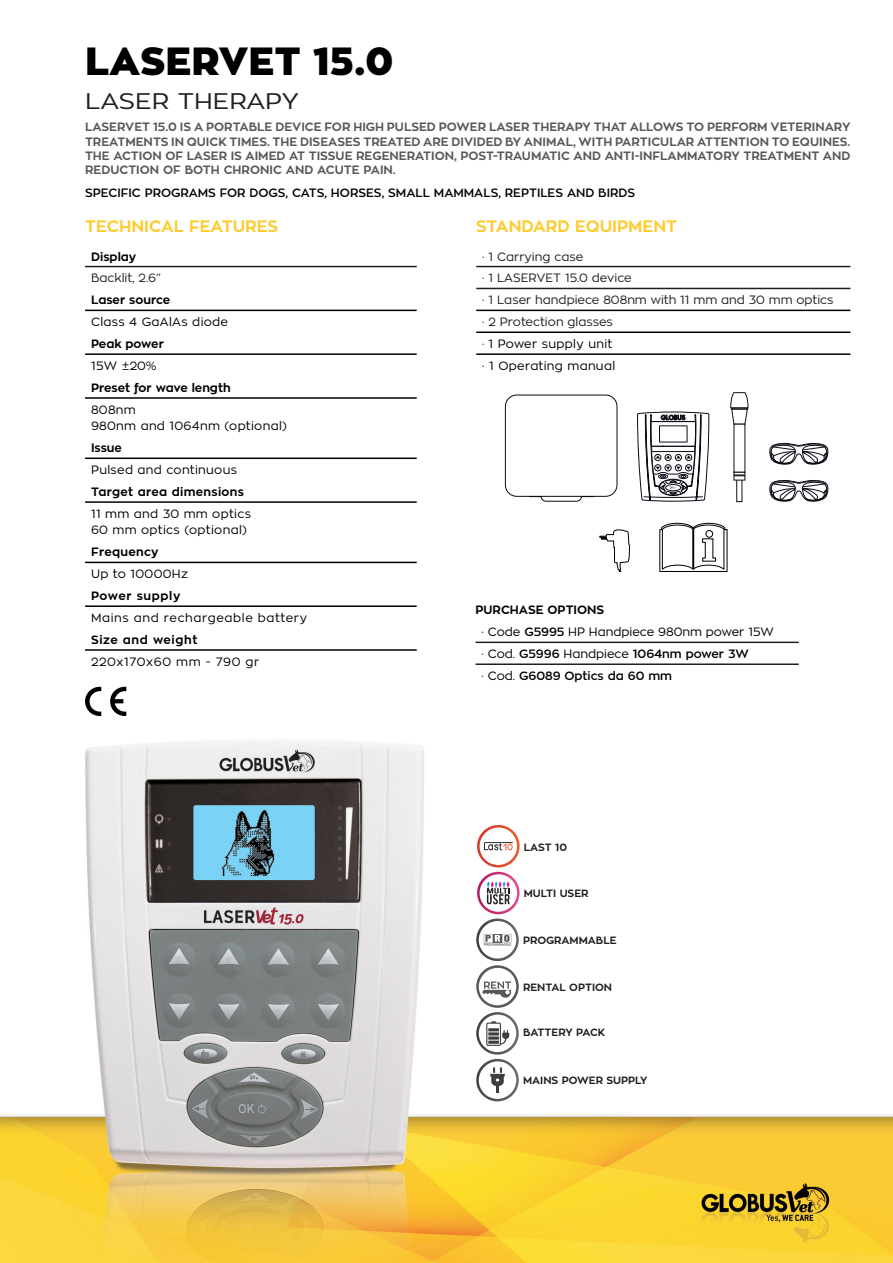
<style>
.page{position:relative;width:893px;height:1263px;background:#fff}
.page>*{position:absolute;margin:0;border:0;box-sizing:border-box;transform-origin:0 0}
.t1{font:900 39px "Zona Pro";color:#000}
.t2{font:22.5px "Zona Pro";color:#231f20;scale:1.14 1}
.t3{font:700 16.5px "Zona Pro";color:#fecb2f}
.t4{font:700 12px/14.4px "Zona Pro";color:#57585a;text-align:justify}
.t5{font:12px/21.9px "Zona Pro";color:#231f20}
.t6{font:12px/16.5px "Zona Pro";letter-spacing:.025em;color:#000}
.t7{font:12px/21.9px "Zona Pro";color:#000}
.t8{font:700 12px "Zona Pro";color:#000}
.t9{font:600 12px "Zona Pro";color:#000}
.t10{font:12px "Zona Pro";letter-spacing:.05em;color:#000}
.t11{font:700 12px "Zona Pro";letter-spacing:.025em;color:#000}
.t12{font:700 12px "Zona Pro";letter-spacing:.05em;color:#000}
.t13{font:700 10.5px "Zona Pro";color:#231f20}
.s1{color:#000}
.s2{font-weight:600}
</style>
<div class="page">
<img style="left:0;top:265px;width:893px;height:998px">
<svg style="left:477px;top:825px;width:43px;height:42px"></svg>
<svg style="left:480px;top:827px;width:37px;height:38px"></svg>
<svg style="left:476px;top:1012px;width:43px;height:42px"></svg>
<svg style="left:479px;top:1014px;width:37px;height:38px"></svg>
<svg style="left:488px;top:1036px;width:11px;height:4px"></svg>
<svg style="left:488px;top:1040px;width:11px;height:4px"></svg>
<svg style="left:476px;top:1059px;width:43px;height:42px"></svg>
<svg style="left:479px;top:1061px;width:37px;height:38px"></svg>
<svg style="left:477px;top:872px;width:43px;height:42px"></svg>
<svg style="left:480px;top:874px;width:37px;height:38px"></svg>
<svg style="left:476px;top:918px;width:43px;height:43px"></svg>
<svg style="left:479px;top:921px;width:37px;height:37px"></svg>
<hr style="left:85px;top:266px;width:332px;height:1px;background:#231f20">
<hr style="left:85px;top:310px;width:332px;height:1px;background:#000">
<hr style="left:85px;top:353px;width:332px;height:2px;background:#000">
<hr style="left:85px;top:397px;width:332px;height:2px;background:#000">
<hr style="left:85px;top:457px;width:332px;height:2px;background:#000">
<hr style="left:85px;top:501px;width:332px;height:2px;background:#000">
<hr style="left:85px;top:562px;width:332px;height:1px;background:#000">
<hr style="left:85px;top:605px;width:332px;height:2px;background:#000">
<hr style="left:85px;top:649px;width:332px;height:2px;background:#000">
<hr style="left:476px;top:288px;width:374px;height:1px;background:#231f20">
<hr style="left:476px;top:266px;width:374px;height:1px;background:#231f20">
<hr style="left:476px;top:310px;width:374px;height:1px;background:#000">
<hr style="left:476px;top:331px;width:374px;height:2px;background:#000">
<hr style="left:476px;top:353px;width:374px;height:2px;background:#000">
<svg style="left:110px;top:687px;width:16px;height:29px"></svg>
<svg style="left:85px;top:687px;width:16px;height:29px"></svg>
<svg style="left:599px;top:529px;width:31px;height:43px"></svg>
<svg style="left:505px;top:394px;width:113px;height:108px"></svg>
<svg style="left:768px;top:431px;width:61px;height:71px"></svg>
<svg style="left:637px;top:343px;width:112px;height:307px"></svg>
<svg style="left:734px;top:475px;width:11px;height:5px"></svg>
<svg style="left:476px;top:965px;width:43px;height:43px"></svg>
<hr style="left:476px;top:642px;width:323px;height:1px;background:#231f20">
<hr style="left:476px;top:663px;width:323px;height:2px;background:#231f20">
<h1 class="t1" style="left:85px;top:35px;width:310px">LASERVET 15.0</h1>
<h2 class="t2" style="left:85px;top:86px;width:189px">LASER THERAPY</h2>
<p class="t4" style="left:85px;top:120px;width:767px">LASERVET 15.0 IS A PORTABLE DEVICE FOR HIGH PULSED POWER LASER THERAPY THAT ALLOWS TO PERFORM VETERINARY TREATMENTS IN QUICK TIMES. THE DISEASES TREATED ARE DIVIDED BY ANIMAL, WITH PARTICULAR ATTENTION TO EQUINES.<br>THE ACTION OF LASER IS AIMED AT TISSUE REGENERATION, POST-TRAUMATIC AND ANTI-INFLAMMATORY TREATMENT AND REDUCTION OF BOTH CHRONIC AND ACUTE PAIN.</p>
<p class="t9" style="left:85px;top:185px;width:551px">SPECIFIC PROGRAMS FOR DOGS, CATS, HORSES, SMALL MAMMALS, REPTILES AND BIRDS</p>
<h3 class="t3" style="left:85px;top:215px;width:195px">TECHNICAL FEATURES</h3>
<h3 class="t3" style="left:476px;top:215px;width:202px">STANDARD EQUIPMENT</h3>
<p class="t8" style="left:91px;top:248px;width:47px">Display</p>
<p class="t5" style="left:91px;top:267px;width:71px">Backlit, 2.6”</p>
<p class="t8" style="left:91px;top:292px;width:81px">Laser source</p>
<p class="t6" style="left:91px;top:314px;width:139px">Class 4 GaAlAs diode</p>
<p class="t8" style="left:91px;top:336px;width:74px">Peak power</p>
<p class="t6" style="left:91px;top:357px;width:67px">15W ±20%</p>
<p class="t8" style="left:91px;top:380px;width:141px">Preset for wave length</p>
<p class="t6" style="left:91px;top:401px;width:197px">808nm<br>980nm and 1064nm (optional)</p>
<p class="t8" style="left:91px;top:440px;width:32px">Issue</p>
<p class="t6" style="left:91px;top:462px;width:148px">Pulsed and continuous</p>
<p class="t11" style="left:91px;top:484px;width:155px">Target area dimensions</p>
<p class="t6" style="left:91px;top:505px;width:161px">11 mm and 30 mm optics<br>60 mm optics (optional)</p>
<p class="t11" style="left:91px;top:544px;width:69px">Frequency</p>
<p class="t6" style="left:91px;top:566px;width:98px">Up to 10000Hz</p>
<p class="t12" style="left:91px;top:588px;width:91px">Power supply</p>
<p class="t10" style="left:91px;top:610px;width:218px">Mains and rechargeable battery</p>
<p class="t12" style="left:91px;top:632px;width:108px">Size and weight</p>
<p class="t10" style="left:91px;top:654px;width:170px">220x170x60 mm - 790 gr</p>
<p class="t5" style="left:482px;top:245px;width:353px">· 1 Carrying case<br>· 1 LASERVET 15.0 device<br>· 1 Laser handpiece 808nm with 11 mm and 30 mm optics · 2 Protection glasses<br>· <span class="s1">1 Power supply unit<br>· 1 Operating manual</span></p>
<p class="t8" style="left:476px;top:602px;width:130px">PURCHASE OPTIONS</p>
<p class="t7" style="left:482px;top:621px;width:294px">· Code <span class="s2">G5995</span> HP Handpiece 980nm power 15W · Cod. <span class="s2">G5996</span> Handpiece <span class="s2">1064nm power 3W<br></span>· Cod. <span class="s2">G6089 Optics da 60 mm</span></p>
<p class="t13" style="left:524px;top:840px;width:45px">LAST 10</p>
<p class="t13" style="left:524px;top:887px;width:66px">MULTI USER</p>
<p class="t13" style="left:523px;top:933px;width:95px">PROGRAMMABLE</p>
<p class="t13" style="left:523px;top:980px;width:91px">RENTAL OPTION</p>
<p class="t13" style="left:523px;top:1026px;width:84px">BATTERY PACK</p>
<p class="t13" style="left:523px;top:1073px;width:126px">MAINS POWER SUPPLY</p>
</div>
